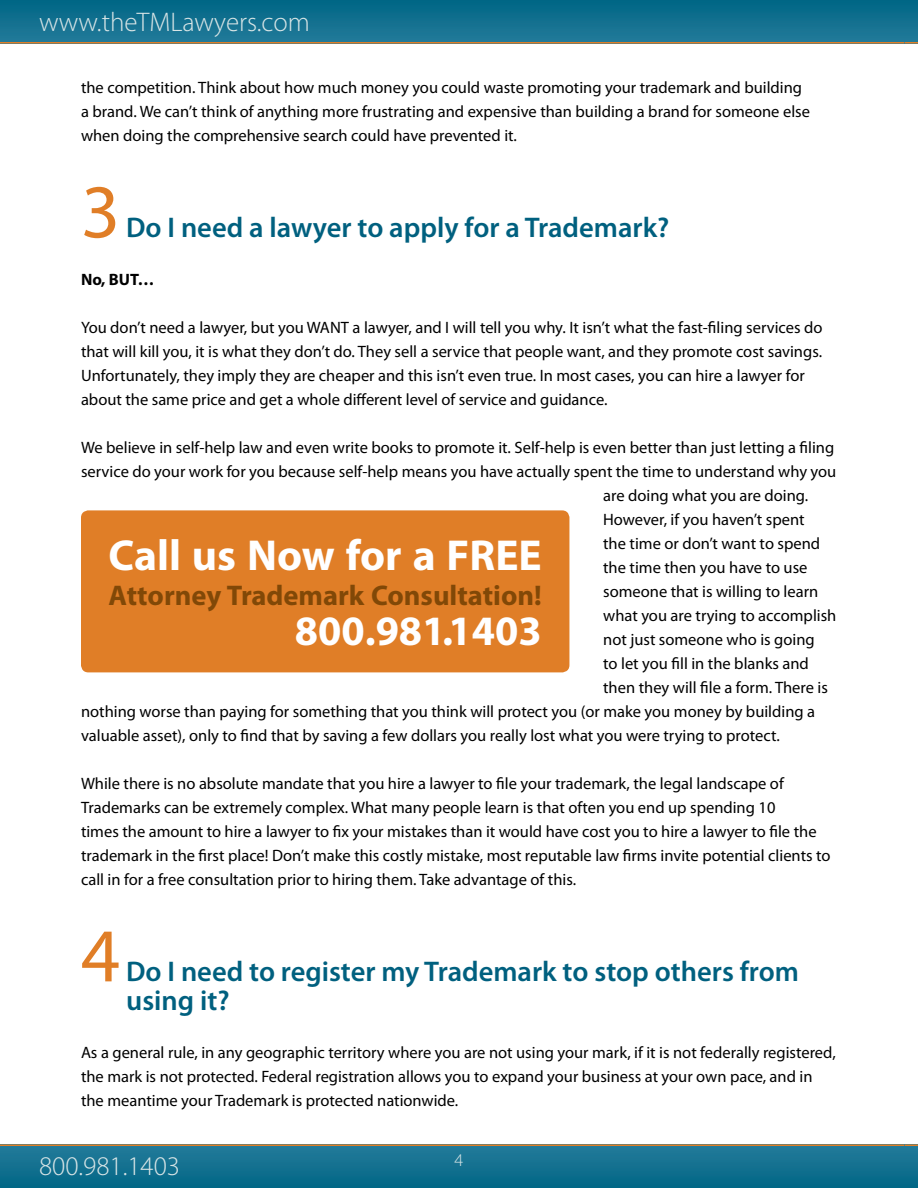
<style>
.page{position:relative;width:918px;height:1188px;background:#fff}
.page>*{position:absolute;margin:0;border:0;box-sizing:border-box;transform-origin:0 0}
.t1{font:76.5px "Myriad Pro";color:#e07e27}
.t2{font:700 43.5px "Myriad Pro";color:#fff}
.t3{font:700 42px "Myriad Pro";color:#fff}
.t4{font:600 28.5px/28.5px "Myriad Pro";color:#00607f}
.t5{font:700 28.5px "Myriad Pro";color:#814807}
.t6{font:300 27px "Myriad Pro";color:#d8e5e6}
.t7{font:300 18px "Myriad Pro";color:#d8e5e6}
.t8{font:16.5px/24px "Myriad Pro";color:#000}
.t9{font:700 16.5px "Myriad Pro";color:#000}
</style>
<div class="page">
<div style="left:0;top:0;width:918px;height:43px;background:linear-gradient(to bottom,#006685,#247b9a)"></div>
<div style="left:0;top:1145px;width:918px;height:43px;background:linear-gradient(to bottom,#247b9b,#016685)"></div>
<hr style="left:0;top:42px;width:918px;height:1px;background:#e07e27">
<hr style="left:0;top:1145px;width:918px;height:1px;background:#e07e27">
<svg style="left:904px;top:0;width:14px;height:42px"></svg>
<svg style="left:904px;top:1146px;width:14px;height:42px"></svg>
<div style="left:81px;top:510px;width:488px;height:162px;background:#e07e27;border-radius:7px"></div>
<h3 class="t6" style="left:39px;top:6px;width:273px">www.theTMLawyers.com</h3>
<p class="t8" style="left:81px;top:76px;width:731px">the competition. Think about how much money you could waste promoting your trademark and building a brand. We can’t think of anything more frustrating and expensive than building a brand for someone else when doing the comprehensive search could have prevented it.</p>
<h1 class="t1" style="left:81px;top:165px;width:41px">3</h1>
<h3 class="t4" style="left:126px;top:213px;width:545px">Do I need a lawyer to apply for a Trademark?</h3>
<p class="t9" style="left:81px;top:269px;width:75px">No, BUT…</p>
<p class="t8" style="left:81px;top:316px;width:743px">You don’t need a lawyer, but you WANT a lawyer, and I will tell you why. It isn’t what the fast-filing services do that will kill you, it is what they don’t do. They sell a service that people want, and they promote cost savings.<br>Unfortunately, they imply they are cheaper and this isn’t even true. In most cases, you can hire a lawyer for about the same price and get a whole different level of service and guidance.</p>
<p class="t8" style="left:81px;top:436px;width:755px">We believe in self-help law and even write books to promote it. Self-help is even better than just letting a filing</p>
<p class="t8" style="left:81px;top:460px;width:757px">service do your work for you because self-help means you have actually spent the time to understand why you</p>
<p class="t8" style="left:603px;top:484px;width:207px">are doing what you are doing.</p>
<p class="t8" style="left:603px;top:508px;width:203px">However, if you haven’t spent</p>
<p class="t8" style="left:603px;top:532px;width:219px">the time or don’t want to spend</p>
<p class="t8" style="left:603px;top:556px;width:206px">the time then you have to use</p>
<p class="t8" style="left:603px;top:580px;width:217px">someone that is willing to learn</p>
<p class="t8" style="left:603px;top:604px;width:235px">what you are trying to accomplish</p>
<p class="t8" style="left:603px;top:628px;width:213px">not just someone who is going</p>
<p class="t8" style="left:603px;top:652px;width:207px">to let you fill in the blanks and</p>
<p class="t8" style="left:603px;top:676px;width:226px">then they will file a form. There is</p>
<p class="t8" style="left:81px;top:700px;width:736px">nothing worse than paying for something that you think will protect you (or make you money by building a</p>
<p class="t8" style="left:81px;top:724px;width:700px">valuable asset), only to find that by saving a few dollars you really lost what you were trying to protect.</p>
<p class="t8" style="left:81px;top:772px;width:751px">While there is no absolute mandate that you hire a lawyer to file your trademark, the legal landscape of Trademarks can be extremely complex. What many people learn is that often you end up spending 10<br>times the amount to hire a lawyer to fix your mistakes than it would have cost you to hire a lawyer to file the trademark in the first place! Don’t make this costly mistake, most reputable law firms invite potential clients to call in for a free consultation prior to hiring them. Take advantage of this.</p>
<h2 class="t2" style="left:109px;top:527px;width:435px">Call us Now for a FREE</h2>
<h3 class="t5" style="left:109px;top:576px;width:435px">Attorney Trademark Consultation!</h3>
<h3 class="t3" style="left:295px;top:604px;width:248px">800.981.1403</h3>
<h1 class="t1" style="left:81px;top:909px;width:41px">4</h1>
<h3 class="t4" style="left:126px;top:957px;width:674px">Do I need to register my Trademark to stop others from using it?</h3>
<p class="t8" style="left:81px;top:1040px;width:756px">As a general rule, in any geographic territory where you are not using your mark, if it is not federally registered, the mark is not protected. Federal registration allows you to expand your business at your own pace, and in the meantime your Trademark is protected nationwide.</p>
<h3 class="t6" style="left:39px;top:1150px;width:143px">800.981.1403</h3>
<p class="t7" style="left:455px;top:1149px;width:10px">4</p>
</div>
